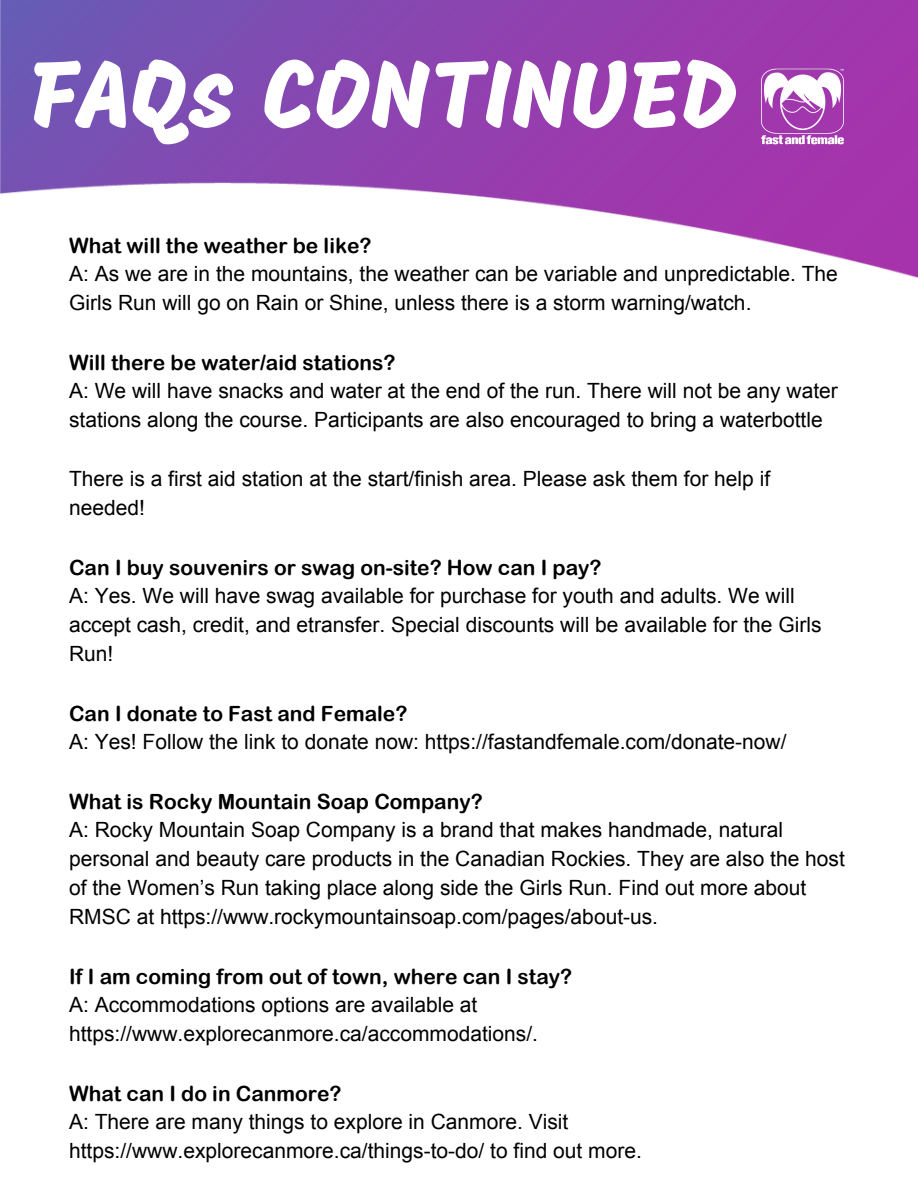
<style>
.page{position:relative;width:918px;height:1188px;background:#fff}
.page>*{position:absolute;margin:0;border:0;box-sizing:border-box;transform-origin:0 0}
.t1{font:96.15px "Mogra";color:#fff}
.t2{font:21px/29.2px "Arial";color:#000}
.t3{font:21px "Arial Rounded MT Bold";color:#000}
</style>
<div class="page">
<img style="left:0;top:0;width:918px;height:278px">
<img style="left:718px;top:25px;width:170px;height:162px">
<h1 class="t1" style="left:28px;top:56px;width:712px">FAQs CONTINUED</h1>
<p class="t3" style="left:69px;top:233px;width:304px">What will the weather be like?</p>
<p class="t2" style="left:69px;top:259px;width:770px">A: As we are in the mountains, the weather can be variable and unpredictable. The<br>Girls Run will go on Rain or Shine, unless there is a storm warning/watch.</p>
<p class="t3" style="left:69px;top:350px;width:328px">Will there be water/aid stations?</p>
<p class="t2" style="left:69px;top:376px;width:770px">A: We will have snacks and water at the end of the run. There will not be any water stations along the course. Participants are also encouraged to bring a waterbottle</p>
<p class="t2" style="left:69px;top:464px;width:703px">There is a first aid station at the start/finish area. Please ask them for help if needed!</p>
<p class="t3" style="left:69px;top:555px;width:534px">Can I buy souvenirs or swag on-site? How can I pay?</p>
<p class="t2" style="left:69px;top:581px;width:754px">A: Yes. We will have swag available for purchase for youth and adults. We will accept cash, credit, and etransfer. Special discounts will be available for the Girls<br>Run!</p>
<p class="t3" style="left:69px;top:701px;width:340px">Can I donate to Fast and Female?</p>
<p class="t2" style="left:69px;top:727px;width:719px">A: Yes! Follow the link to donate now: https://fastandfemale.com/donate-now/</p>
<p class="t3" style="left:69px;top:789px;width:415px">What is Rocky Mountain Soap Company?</p>
<p class="t2" style="left:69px;top:815px;width:777px">A: Rocky Mountain Soap Company is a brand that makes handmade, natural personal and beauty care products in the Canadian Rockies. They are also the host of the Women’s Run taking place along side the Girls Run. Find out more about RMSC at https://www.rockymountainsoap.com/pages/about-us.</p>
<p class="t3" style="left:69px;top:964px;width:505px">If I am coming from out of town, where can I stay?</p>
<p class="t2" style="left:69px;top:990px;width:470px">A: Accommodations options are available at https://www.explorecanmore.ca/accommodations/.</p>
<p class="t3" style="left:69px;top:1081px;width:274px">What can I do in Canmore?</p>
<p class="t2" style="left:69px;top:1107px;width:574px">A: There are many things to explore in Canmore. Visit https://www.explorecanmore.ca/things-to-do/ to find out more.</p>
</div>
